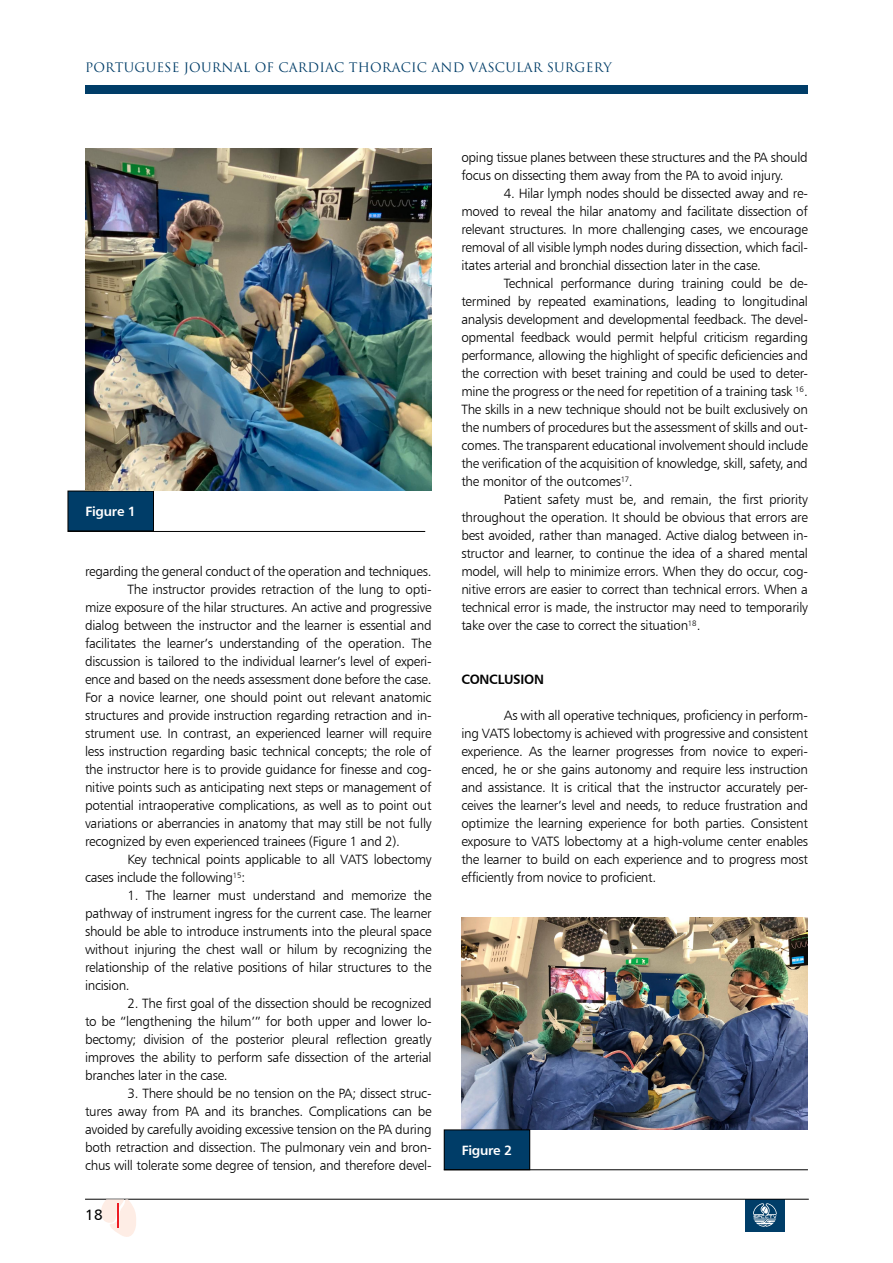
<style>
.page{position:relative;width:893px;height:1263px;background:#fff}
.page>*{position:absolute;margin:0;border:0;box-sizing:border-box;transform-origin:0 0}
.t1{font:15px "Humanist 777 BT Roman B";color:#000}
.t2{font:13.5px/18px "Humanist 777 BT Light B";letter-spacing:-.02em;color:#000;text-align:justify}
.t3{font:13.5px "Humanist 777 BT Bold B";letter-spacing:-.02em;color:#fff}
.t4{font:13.5px "Humanist 777 BT Bold B";letter-spacing:-.02em;color:#000}
.t5{font:12.75px "Trajan Pro 3";letter-spacing:.01em;color:#003d68}
</style>
<div class="page">
<div style="left:745px;top:1199px;width:40px;height:33px;background:#003d68"></div>
<svg style="left:753px;top:1203px;width:24px;height:24px"></svg>
<hr style="left:85px;top:1199px;width:724px;height:1px;background:#000">
<div style="left:85px;top:85px;width:723px;height:8px;background:#003d68"></div>
<svg style="left:101px;top:1199px;width:35px;height:38px"></svg>
<img style="left:461px;top:918px;width:347px;height:211px">
<hr style="left:68px;top:531px;width:357px;height:1px;background:#000">
<div style="left:68px;top:491px;width:85px;height:40px;background:#003d68"></div>
<div style="left:68px;top:491px;width:86px;height:40px;border:1px solid #000"></div>
<img style="left:85px;top:149px;width:347px;height:342px">
<div style="left:444px;top:1130px;width:86px;height:40px;background:#003d68"></div>
<div style="left:444px;top:1129px;width:86px;height:41px;border:1px solid #000"></div>
<hr style="left:444px;top:1169px;width:364px;height:1px;background:#000">
<p class="t5" style="left:85px;top:59px;width:528px">PORTUGUESE JOURNAL OF CARDIAC THORACIC AND VASCULAR SURGERY</p>
<p class="t3" style="left:85px;top:503px;width:52px">Figure 1</p>
<p class="t2" style="left:85px;top:562px;width:348px">regarding the general conduct of the operation and techniques.</p>
<p class="t2" style="left:128px;top:580px;width:306px">The instructor provides retraction of the lung to opti-</p>
<p class="t2" style="left:85px;top:598px;width:348px">mize exposure of the hilar structures. An active and progressive</p>
<p class="t2" style="left:85px;top:616px;width:348px">dialog between the instructor and the learner is essential and</p>
<p class="t2" style="left:85px;top:634px;width:348px">facilitates the learner’s understanding of the operation. The</p>
<p class="t2" style="left:85px;top:652px;width:348px">discussion is tailored to the individual learner’s level of experi-</p>
<p class="t2" style="left:85px;top:670px;width:348px">ence and based on the needs assessment done before the case.</p>
<p class="t2" style="left:85px;top:688px;width:348px">For a novice learner, one should point out relevant anatomic</p>
<p class="t2" style="left:85px;top:706px;width:348px">structures and provide instruction regarding retraction and in-</p>
<p class="t2" style="left:85px;top:724px;width:348px">strument use. In contrast, an experienced learner will require</p>
<p class="t2" style="left:85px;top:742px;width:348px">less instruction regarding basic technical concepts; the role of</p>
<p class="t2" style="left:85px;top:760px;width:348px">the instructor here is to provide guidance for finesse and cog-</p>
<p class="t2" style="left:85px;top:778px;width:348px">nitive points such as anticipating next steps or management of</p>
<p class="t2" style="left:85px;top:796px;width:348px">potential intraoperative complications, as well as to point out</p>
<p class="t2" style="left:85px;top:814px;width:348px">variations or aberrancies in anatomy that may still be not fully</p>
<p class="t2" style="left:85px;top:832px;width:317px">recognized by even experienced trainees (Figure 1 and 2).</p>
<p class="t2" style="left:128px;top:850px;width:306px">Key technical points applicable to all VATS lobectomy</p>
<p class="t2" style="left:85px;top:868px;width:162px">cases include the following<sup>15</sup>:</p>
<p class="t2" style="left:85px;top:886px;width:348px;text-indent:43px">1. The learner must understand and memorize the pathway of instrument ingress for the current case. The learner should be able to introduce instruments into the pleural space without injuring the chest wall or hilum by recognizing the relationship of the relative positions of hilar structures to the incision.</p>
<p class="t2" style="left:85px;top:994px;width:348px;text-indent:43px">2. The first goal of the dissection should be recognized to be “lengthening the hilum’” for both upper and lower lo&shy;bectomy; division of the posterior pleural reflection greatly improves the ability to perform safe dissection of the arterial branches later in the case.</p>
<p class="t2" style="left:85px;top:1084px;width:348px;text-indent:43px">3. There should be no tension on the PA; dissect struc&shy;tures away from PA and its branches. Complications can be avoided by carefully avoiding excessive tension on the PA during both retraction and dissection. The pulmonary vein and bron&shy;chus will tolerate some degree of tension, and therefore devel-</p>
<p class="t1" style="left:85px;top:1205px;width:19px">18</p>
<p class="t2" style="left:461px;top:148px;width:348px">oping tissue planes between these structures and the PA should focus on dissecting them away from the PA to avoid injury.</p>
<p class="t2" style="left:461px;top:184px;width:348px;text-indent:43px">4. Hilar lymph nodes should be dissected away and re&shy;moved to reveal the hilar anatomy and facilitate dissection of relevant structures. In more challenging cases, we encourage removal of all visible lymph nodes during dissection, which facil&shy;itates arterial and bronchial dissection later in the case.</p>
<p class="t2" style="left:461px;top:274px;width:348px;text-indent:43px">Technical performance during training could be de&shy;termined by repeated examinations, leading to longitudinal analysis development and developmental feedback. The devel&shy;opmental feedback would permit helpful criticism regarding performance, allowing the highlight of specific deficiencies and the correction with beset training and could be used to deter&shy;mine the progress or the need for repetition of a training task <sup>16</sup>.<br>The skills in a new technique should not be built exclusively on the numbers of procedures but the assessment of skills and out&shy;comes. The transparent educational involvement should include the verification of the acquisition of knowledge, skill, safety, and the monitor of the outcomes<sup>17</sup>.</p>
<p class="t2" style="left:461px;top:490px;width:348px;text-indent:43px">Patient safety must be, and remain, the first priority throughout the operation. It should be obvious that errors are best avoided, rather than managed. Active dialog between in&shy;structor and learner, to continue the idea of a shared mental model, will help to minimize errors. When they do occur, cog&shy;nitive errors are easier to correct than technical errors. When a technical error is made, the instructor may need to temporarily take over the case to correct the situation<sup>18</sup>.</p>
<p class="t4" style="left:461px;top:671px;width:84px">CONCLUSION</p>
<p class="t2" style="left:461px;top:706px;width:348px;text-indent:43px">As with all operative techniques, proficiency in perform&shy;ing VATS lobectomy is achieved with progressive and consistent experience. As the learner progresses from novice to experi&shy;enced, he or she gains autonomy and require less instruction and assistance. It is critical that the instructor accurately per&shy;ceives the learner’s level and needs, to reduce frustration and optimize the learning experience for both parties. Consistent exposure to VATS lobectomy at a high-volume center enables the learner to build on each experience and to progress most efficiently from novice to proficient.</p>
<p class="t3" style="left:462px;top:1142px;width:52px">Figure 2</p>
</div>
